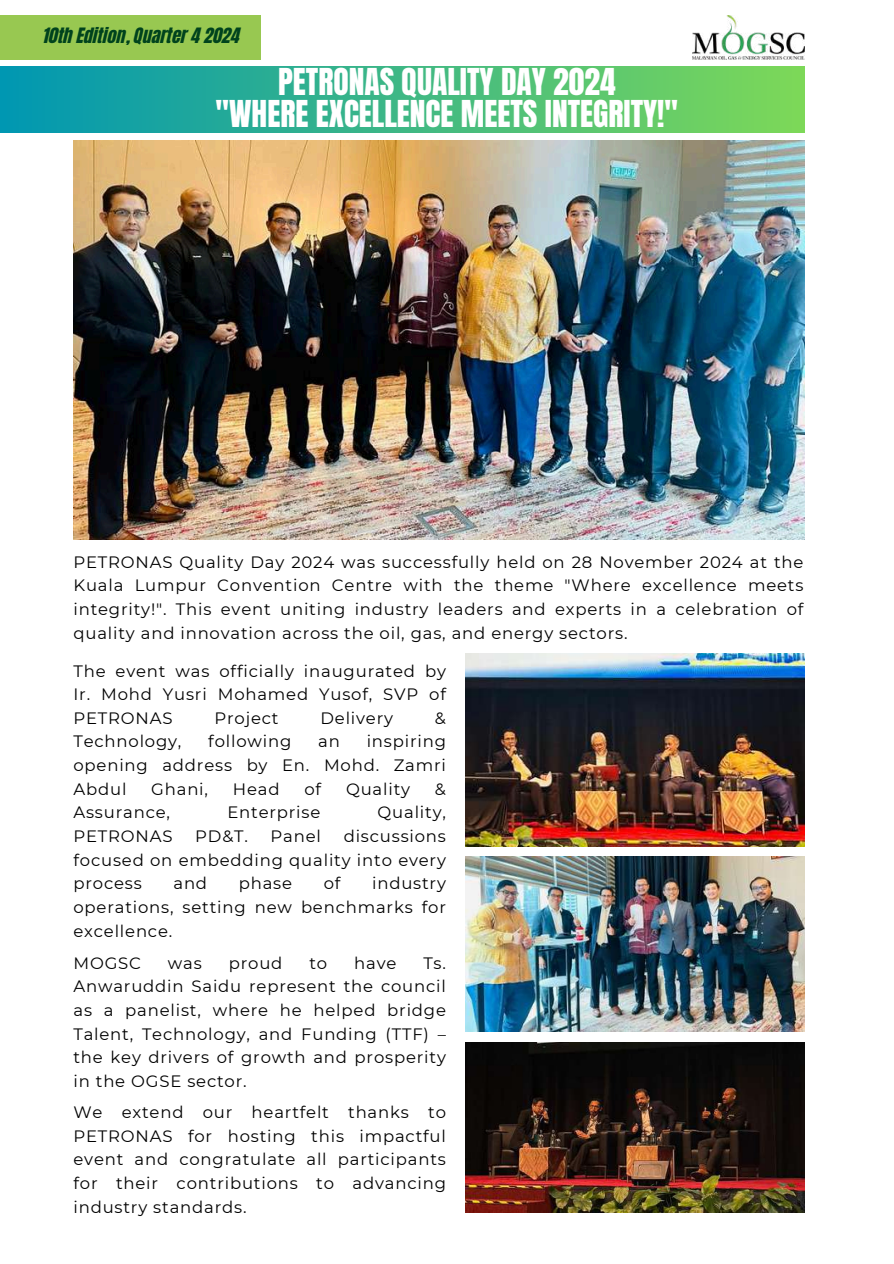
<style>
.page{position:relative;width:894px;height:1264px;background:#fff}
.page>*{position:absolute;margin:0;border:0;box-sizing:border-box;transform-origin:0 0}
.t1{font:31.5px/31.5px "Anton";color:#fff;text-align:center}
.t2{font:18px "CA Generated";color:#00431d}
.t3{font:16.5px/23.7px "Montserrat";letter-spacing:.05em;color:#000;text-align:justify}
</style>
<div class="page">
<div style="left:0;top:15px;width:261px;height:45px;background:#98c851"></div>
<img style="left:692px;top:15px;width:112px;height:44px">
<div style="left:0;top:66px;width:804px;height:66px;background:linear-gradient(to right,#0097b2,#7dd858)"></div>
<img style="left:465px;top:856px;width:339px;height:175px">
<img style="left:465px;top:653px;width:339px;height:193px">
<img style="left:465px;top:1042px;width:339px;height:170px">
<img style="left:73px;top:141px;width:731px;height:398px">
<p class="t2" style="left:43px;top:22px;width:198px">10th Edition, Quarter 4 2024</p>
<h1 class="t1" style="left:215px;top:66px;width:463px">PETRONAS QUALITY DAY 2024<br>"WHERE EXCELLENCE MEETS INTEGRITY!"</h1>
<p class="t3" style="left:73px;top:550px;width:731px">PETRONAS Quality Day 2024 was successfully held on 28 November 2024 at the Kuala Lumpur Convention Centre with the theme "Where excellence meets integrity!". This event uniting industry leaders and experts in a celebration of quality and innovation across the oil, gas, and energy sectors.</p>
<p class="t3" style="left:73px;top:658px;width:374px">The event was officially inaugurated by Ir. Mohd Yusri Mohamed Yusof, SVP of PETRONAS</p>
<p class="t3" style="left:214px;top:706px;width:66px">Project</p>
<p class="t3" style="left:320px;top:706px;width:74px">Delivery</p>
<p class="t3" style="left:435px;top:706px;width:13px">&amp;</p>
<p class="t3" style="left:73px;top:729px;width:109px">Technology,</p>
<p class="t3" style="left:208px;top:729px;width:84px">following</p>
<p class="t3" style="left:318px;top:729px;width:23px">an</p>
<p class="t3" style="left:73px;top:729px;width:374px;text-indent:293px">inspiring opening address by En. Mohd. Zamri Abdul</p>
<p class="t3" style="left:151px;top:777px;width:58px">Ghani,</p>
<p class="t3" style="left:233px;top:777px;width:48px">Head</p>
<p class="t3" style="left:304px;top:777px;width:18px">of</p>
<p class="t3" style="left:346px;top:777px;width:65px">Quality</p>
<p class="t3" style="left:435px;top:777px;width:13px">&amp;</p>
<p class="t3" style="left:73px;top:800px;width:98px">Assurance,</p>
<p class="t3" style="left:227px;top:800px;width:94px">Enterprise</p>
<p class="t3" style="left:377px;top:800px;width:70px">Quality,</p>
<p class="t3" style="left:73px;top:824px;width:101px">PETRONAS</p>
<p class="t3" style="left:195px;top:824px;width:54px">PD&amp;T.</p>
<p class="t3" style="left:270px;top:824px;width:52px">Panel</p>
<p class="t3" style="left:73px;top:824px;width:374px;text-indent:270px">discussions focused on embedding quality into every process</p>
<p class="t3" style="left:173px;top:871px;width:35px">and</p>
<p class="t3" style="left:239px;top:871px;width:55px">phase</p>
<p class="t3" style="left:323px;top:871px;width:18px">of</p>
<p class="t3" style="left:73px;top:871px;width:374px;text-indent:298px">industry operations, setting new benchmarks for excellence.</p>
<p class="t3" style="left:73px;top:950px;width:69px">MOGSC</p>
<p class="t3" style="left:168px;top:950px;width:35px">was</p>
<p class="t3" style="left:229px;top:950px;width:55px">proud</p>
<p class="t3" style="left:309px;top:950px;width:19px">to</p>
<p class="t3" style="left:354px;top:950px;width:44px">have</p>
<p class="t3" style="left:73px;top:950px;width:374px;text-indent:350px">Ts.<br>Anwaruddin Saidu represent the council as a panelist, where he helped bridge Talent, Technology, and Funding (TTF) – the key drivers of growth and prosperity in the OGSE sector.</p>
<p class="t3" style="left:73px;top:1100px;width:374px">We extend our heartfelt thanks to PETRONAS for hosting this impactful event and congratulate all participants for their contributions to advancing industry standards.</p>
</div>
